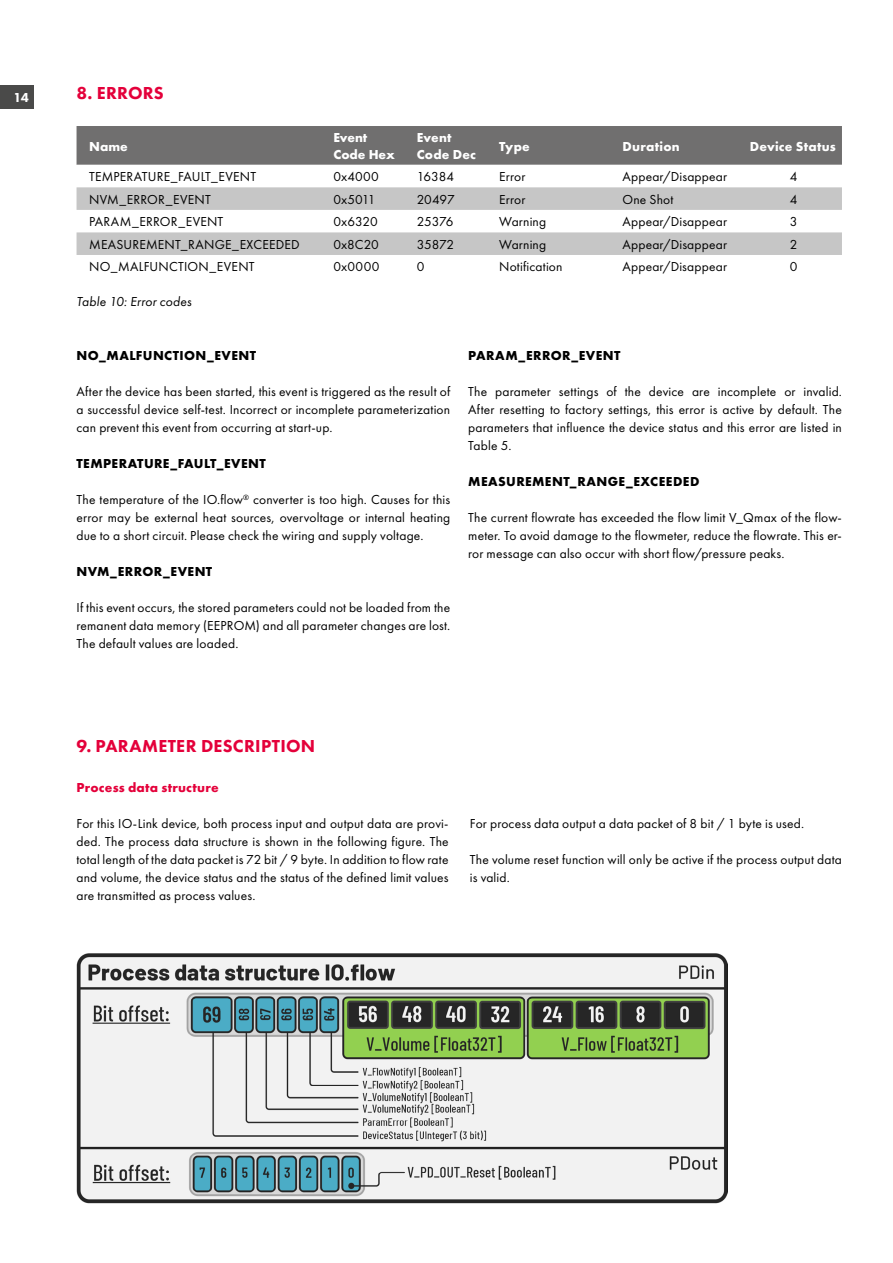
<style>
.page{position:relative;width:893px;height:1263px;background:#fff}
.page>*{position:absolute;margin:0;border:0;box-sizing:border-box;transform-origin:0 0}
.t1{font:800 18px "Futura PT";letter-spacing:.015em;color:#e4003a}
.t2{font:13.5px/18px "Futura PT";letter-spacing:.01em;color:#000;text-align:justify}
.t3{font:700 13.5px "Futura PT";letter-spacing:.03em;color:#000}
.t4{font:700 13.5px/16.2px "Futura PT";letter-spacing:.015em;color:#fff}
.t5{font:700 13.5px "Futura PT";letter-spacing:.02em;color:#e4003a}
.t6{font:italic 13.5px "Futura PT";letter-spacing:.01em;color:#000}
.t7{font:800 13.5px "Futura PT";color:#fff}
</style>
<div class="page">
<div style="left:0;top:85px;width:34px;height:24px;background:#4a4a49"></div>
<div style="left:77px;top:126px;width:765px;height:39px;background:#706f6f"></div>
<svg style="left:77px;top:187px;width:765px;height:68px;fill:#c6c6c6"></svg>
<img style="left:77px;top:953px;width:650px;height:251px">
<p class="t7" style="left:13px;top:89px;width:17px">14</p>
<h1 class="t1" style="left:77px;top:82px;width:89px">8. ERRORS</h1>
<p class="t4" style="left:89px;top:138px;width:40px">Name</p>
<p class="t4" style="left:333px;top:129px;width:63px">Event<br>Code Hex</p>
<p class="t4" style="left:417px;top:129px;width:61px">Event<br>Code Dec</p>
<p class="t4" style="left:499px;top:138px;width:32px">Type</p>
<p class="t4" style="left:622px;top:138px;width:59px">Duration</p>
<p class="t4" style="left:750px;top:138px;width:88px">Device Status</p>
<p class="t2" style="left:89px;top:168px;width:168px">TEMPERATURE_FAULT_EVENT</p>
<p class="t2" style="left:333px;top:168px;width:47px">0x4000</p>
<p class="t2" style="left:417px;top:168px;width:39px">16384</p>
<p class="t2" style="left:499px;top:168px;width:28px">Error</p>
<p class="t2" style="left:622px;top:168px;width:106px">Appear/Disappear</p>
<p class="t2" style="left:790px;top:168px;width:9px">4</p>
<p class="t2" style="left:89px;top:190px;width:123px">NVM_ERROR_EVENT</p>
<p class="t2" style="left:333px;top:190px;width:44px">0x5011</p>
<p class="t2" style="left:417px;top:190px;width:40px">20497</p>
<p class="t2" style="left:499px;top:190px;width:28px">Error</p>
<p class="t2" style="left:622px;top:190px;width:52px">One Shot</p>
<p class="t2" style="left:790px;top:190px;width:9px">4</p>
<p class="t2" style="left:89px;top:213px;width:136px">PARAM_ERROR_EVENT</p>
<p class="t2" style="left:333px;top:213px;width:46px">0x6320</p>
<p class="t2" style="left:417px;top:213px;width:38px">25376</p>
<p class="t2" style="left:499px;top:213px;width:49px">Warning</p>
<p class="t2" style="left:622px;top:213px;width:106px">Appear/Disappear</p>
<p class="t2" style="left:790px;top:213px;width:9px">3</p>
<p class="t2" style="left:89px;top:235px;width:212px">MEASUREMENT_RANGE_EXCEEDED</p>
<p class="t2" style="left:333px;top:235px;width:47px">0x8C20</p>
<p class="t2" style="left:417px;top:235px;width:39px">35872</p>
<p class="t2" style="left:499px;top:235px;width:49px">Warning</p>
<p class="t2" style="left:622px;top:235px;width:106px">Appear/Disappear</p>
<p class="t2" style="left:790px;top:235px;width:9px">2</p>
<p class="t2" style="left:89px;top:258px;width:167px">NO_MALFUNCTION_EVENT</p>
<p class="t2" style="left:333px;top:258px;width:48px">0x0000</p>
<p class="t2" style="left:417px;top:258px;width:9px">0</p>
<p class="t2" style="left:499px;top:258px;width:65px">Notification</p>
<p class="t2" style="left:622px;top:258px;width:106px">Appear/Disappear</p>
<p class="t2" style="left:790px;top:258px;width:9px">0</p>
<p class="t6" style="left:77px;top:293px;width:117px">Table 10: Error codes</p>
<p class="t3" style="left:77px;top:347px;width:181px">NO_MALFUNCTION_EVENT</p>
<p class="t3" style="left:468px;top:347px;width:154px">PARAM_ERROR_EVENT</p>
<p class="t2" style="left:77px;top:382px;width:375px">After the device has been started, this event is triggered as the result of a successful device self-test. Incorrect or incomplete parameterization can prevent this event from occurring at start-up.</p>
<p class="t2" style="left:468px;top:382px;width:375px">The parameter settings of the device are incomplete or invalid.<br>After resetting to factory settings, this error is active by default. The parameters that influence the device status and this error are listed in Table 5.</p>
<p class="t3" style="left:77px;top:455px;width:191px">TEMPERATURE_FAULT_EVENT</p>
<p class="t2" style="left:77px;top:490px;width:375px">The temperature of the IO.flow<sup>®</sup> converter is too high. Causes for this error may be external heat sources, overvoltage or internal heating due to a short circuit. Please check the wiring and supply voltage.</p>
<p class="t3" style="left:77px;top:563px;width:137px">NVM_ERROR_EVENT</p>
<p class="t2" style="left:77px;top:598px;width:375px">If this event occurs, the stored parameters could not be loaded from the remanent data memory (EEPROM) and all parameter changes are lost.<br>The default values are loaded.</p>
<p class="t3" style="left:468px;top:473px;width:233px">MEASUREMENT_RANGE_EXCEEDED</p>
<p class="t2" style="left:468px;top:508px;width:375px">The current flowrate has exceeded the flow limit V_Qmax of the flow&shy;meter. To avoid damage to the flowmeter, reduce the flowrate. This er&shy;ror message can also occur with short flow/pressure peaks.</p>
<h1 class="t1" style="left:77px;top:734px;width:240px">9. PARAMETER DESCRIPTION</h1>
<p class="t5" style="left:77px;top:779px;width:144px">Process data structure</p>
<p class="t2" style="left:77px;top:814px;width:374px">For this IO-Link device, both process input and output data are provi&shy;ded. The process data structure is shown in the following figure. The total length of the data packet is 72 bit / 9 byte. In addition to flow rate and volume, the device status and the status of the defined limit values are transmitted as process values.</p>
<p class="t2" style="left:470px;top:814px;width:336px">For process data output a data packet of 8 bit / 1 byte is used.</p>
<p class="t2" style="left:470px;top:850px;width:374px">The volume reset function will only be active if the process output data is valid.</p>
</div>
